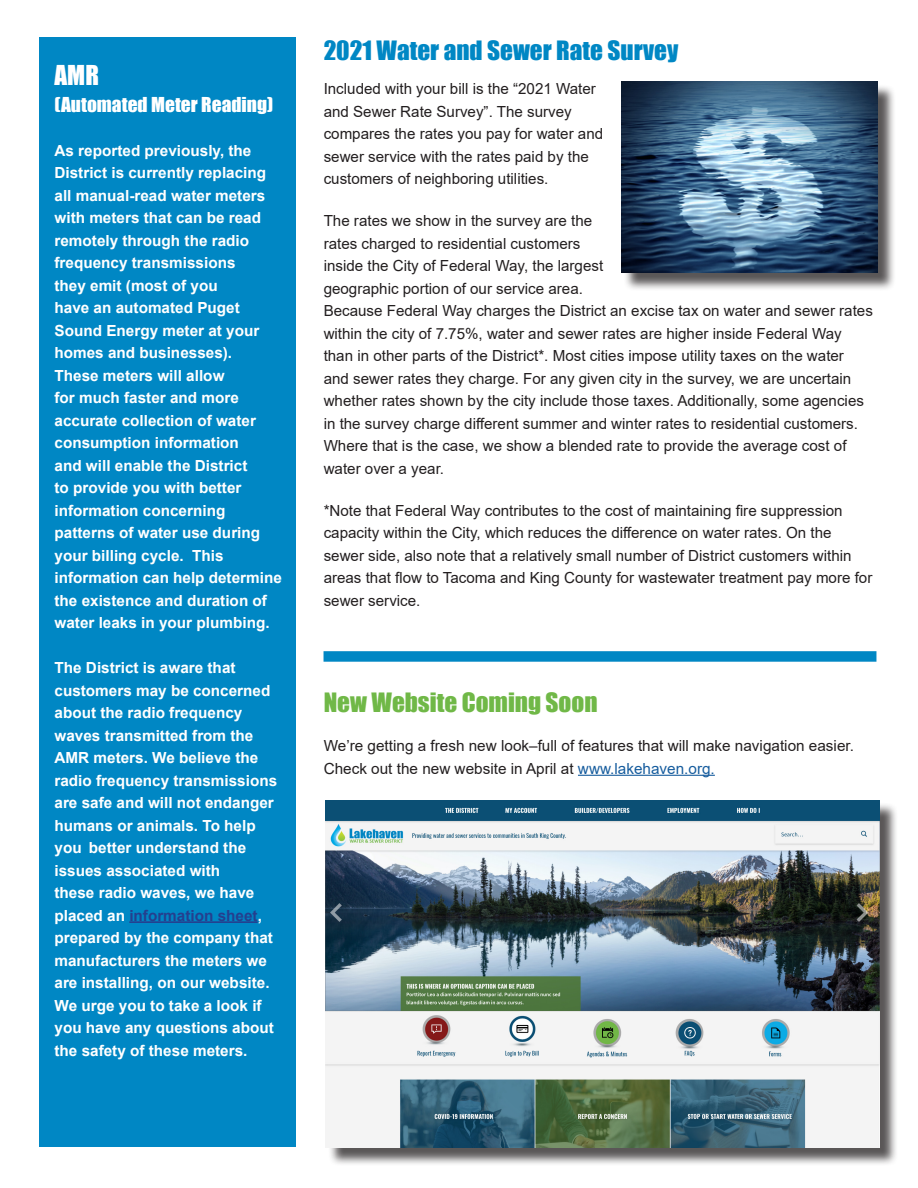
<style>
.page{position:relative;width:918px;height:1188px;background:#fff}
.page>*{position:absolute;margin:0;border:0;box-sizing:border-box;transform-origin:0 0}
.t1{font:25.2px "Impact";color:#fff}
.t2{font:24.45px "Impact";color:#0087c4}
.t3{font:24.45px "Impact";color:#70b847}
.t4{font:18.9px "Impact";color:#fff}
.t5{font:15.3px/22.5px "Arial";color:#231f20}
.t6{font:700 15.3px/22.5px "Arial";color:#fff}
.s1{color:#253f8e}
.s2{color:#175d9e}
</style>
<div class="page">
<div style="left:40px;top:38px;width:256px;height:1110px;background:#0087c4"></div>
<hr style="left:578px;top:775px;width:137px;height:1px;background:#175d9e">
<div style="left:324px;top:651px;width:552px;height:11px;background:#0087c4"></div>
<hr style="left:129px;top:921px;width:129px;height:2px;background:#253f8e">
<div style="left:623px;top:84px;width:273px;height:207px;background:#231f20;opacity:.75"></div>
<img style="left:621px;top:82px;width:257px;height:190px">
<div style="left:328px;top:803px;width:570px;height:363px;background:#231f20;opacity:.75"></div>
<img style="left:326px;top:800px;width:553px;height:348px">
<p class="t1" style="left:55px;top:56px;width:46px">AMR</p>
<p class="t4" style="left:55px;top:90px;width:220px">(Automated Meter Reading)</p>
<p class="t6" style="left:55px;top:139px;width:229px">As reported previously, the<br>District is currently replacing all manual-read water meters with meters that can be read remotely through the radio frequency transmissions<br>they emit (most of you<br>have an automated Puget<br>Sound Energy meter at your homes and businesses).<br>These meters will allow<br>for much faster and more accurate collection of water consumption information<br>and will enable the District<br>to provide you with better information concerning patterns of water use during your billing cycle. This information can help determine the existence and duration of water leaks in your plumbing.</p>
<p class="t6" style="left:55px;top:657px;width:224px">The District is aware that customers may be concerned about the radio frequency waves transmitted from the<br>AMR meters. We believe the radio frequency transmissions are safe and will not endanger humans or animals. To help you better understand the issues associated with<br>these radio waves, we have placed an <span class="s1">information sheet</span>, prepared by the company that manufacturers the meters we are installing, on our website.<br>We urge you to take a look if you have any questions about the safety of these meters.</p>
<p class="t2" style="left:324px;top:31px;width:356px">2021 Water and Sewer Rate Survey</p>
<p class="t5" style="left:324px;top:77px;width:281px">Included with your bill is the “2021 Water and Sewer Rate Survey”. The survey compares the rates you pay for water and sewer service with the rates paid by the customers of neighboring utilities.</p>
<p class="t5" style="left:324px;top:209px;width:551px">The rates we show in the survey are the<br>rates charged to residential customers<br>inside the City of Federal Way, the largest<br>geographic portion of our service area.<br>Because Federal Way charges the District an excise tax on water and sewer rates within the city of 7.75%, water and sewer rates are higher inside Federal Way than in other parts of the District*. Most cities impose utility taxes on the water and sewer rates they charge. For any given city in the survey, we are uncertain whether rates shown by the city include those taxes. Additionally, some agencies in the survey charge different summer and winter rates to residential customers.<br>Where that is the case, we show a blended rate to provide the average cost of water over a year.</p>
<p class="t5" style="left:324px;top:499px;width:520px">*Note that Federal Way contributes to the cost of maintaining fire suppression capacity within the City, which reduces the difference on water rates. On the</p>
<p class="t5" style="left:324px;top:544px;width:550px">sewer side, also note that a relatively small number of District customers within areas that flow to Tacoma and King County for wastewater treatment pay more for sewer service.</p>
<p class="t3" style="left:324px;top:684px;width:275px">New Website Coming Soon</p>
<p class="t5" style="left:324px;top:734px;width:532px">We’re getting a fresh new look–full of features that will make navigation easier.<br>Check out the new website in April at <span class="s2">www.lakehaven.org.</span></p>
</div>
